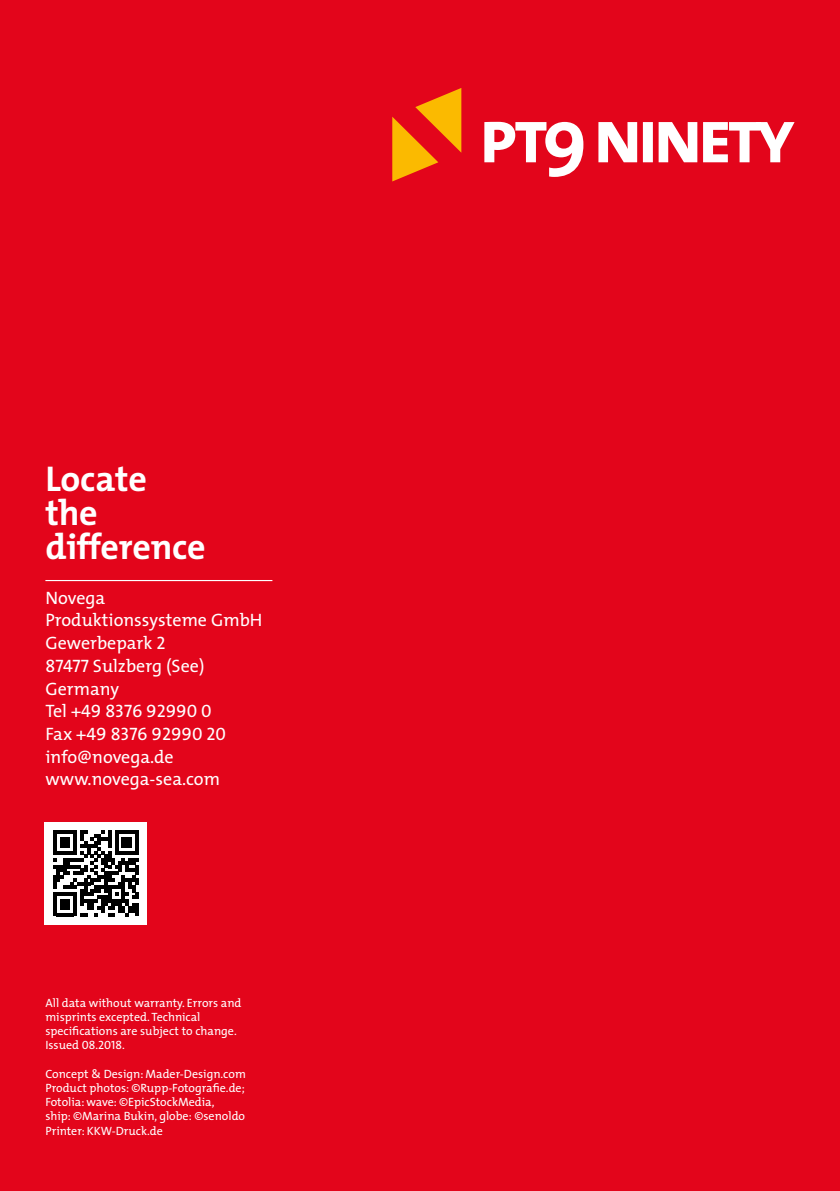
<style>
.page{position:relative;width:840px;height:1191px;background:#fff}
.page>*{position:absolute;margin:0;border:0;box-sizing:border-box;transform-origin:0 0}
.Head_bold_41pt___15{font:700 36px "The Mix";letter-spacing:-.005em;color:#fff}
.Body_9_4_0_Mix_Reg{font:18px "The Mix";color:#fff}
.Body_9_4_0_Mix_Reg-2{font:18px "The Mix Caps";color:#fff}
.body{font:12px/14.2px "The Mix";color:#fff}
.s1{font-family:"The Mix Caps"}
.s2{font-family:"The Mix"}
</style>
<div class="page">
<div style="left:0;top:0;width:839px;height:1191px;background:#e3051b"></div>
<div style="left:45px;top:822px;width:102px;height:102px;background:#fff"></div>
<svg style="left:53px;top:830px;width:86px;height:86px"></svg>
<hr style="left:45px;top:580px;width:227px;height:1px;background:#fff">
<svg style="left:484px;top:122px;width:310px;height:55px"></svg>
<svg style="left:392px;top:88px;width:69px;height:93px"></svg>
<p class="Head_bold_41pt___15" style="left:45px;top:449px;width:103px">Locate</p>
<p class="Head_bold_41pt___15" style="left:45px;top:483px;width:54px">the</p>
<p class="Head_bold_41pt___15" style="left:45px;top:517px;width:162px">difference</p>
<p class="Body_9_4_0_Mix_Reg" style="left:45px;top:583px;width:61px">Novega</p>
<p class="Body_9_4_0_Mix_Reg" style="left:45px;top:605px;width:218px">Produktionssysteme GmbH</p>
<p class="Body_9_4_0_Mix_Reg" style="left:45px;top:628px;width:121px">Gewerbepark <span class="s1">2</span></p>
<p class="Body_9_4_0_Mix_Reg" style="left:45px;top:651px;width:160px"><span class="s1">87477</span> Sulzberg (See)</p>
<p class="Body_9_4_0_Mix_Reg" style="left:45px;top:673px;width:75px">Germany</p>
<p class="Body_9_4_0_Mix_Reg-2" style="left:45px;top:696px;width:168px"><span class="s2">Tel +</span>49 8376 92990 0</p>
<p class="Body_9_4_0_Mix_Reg-2" style="left:45px;top:719px;width:182px"><span class="s2">Fax +</span>49 8376 92990 20</p>
<p class="Body_9_4_0_Mix_Reg" style="left:45px;top:741px;width:130px">info@novega.de</p>
<p class="Body_9_4_0_Mix_Reg" style="left:45px;top:764px;width:176px">www.novega-sea.com</p>
<p class="body" style="left:45px;top:995px;width:197px">All data without warranty. Errors and misprints excepted. Technical</p>
<p class="body" style="left:45px;top:1023px;width:193px">specifications are subject to change.</p>
<p class="body" style="left:45px;top:1038px;width:81px">Issued <span class="s1">08.2018</span>.</p>
<p class="body" style="left:45px;top:1066px;width:202px">Concept &amp; Design: Mader-Design.com</p>
<p class="body" style="left:45px;top:1080px;width:201px">Product photos: ©Rupp-Fotografie.de;</p>
<p class="body" style="left:45px;top:1094px;width:170px">Fotolia: wave: ©EpicStockMedia,</p>
<p class="body" style="left:45px;top:1108px;width:201px">ship: ©Marina Bukin, globe: ©senoldo</p>
<p class="body" style="left:45px;top:1123px;width:119px">Printer: KKW-Druck.de</p>
</div>
